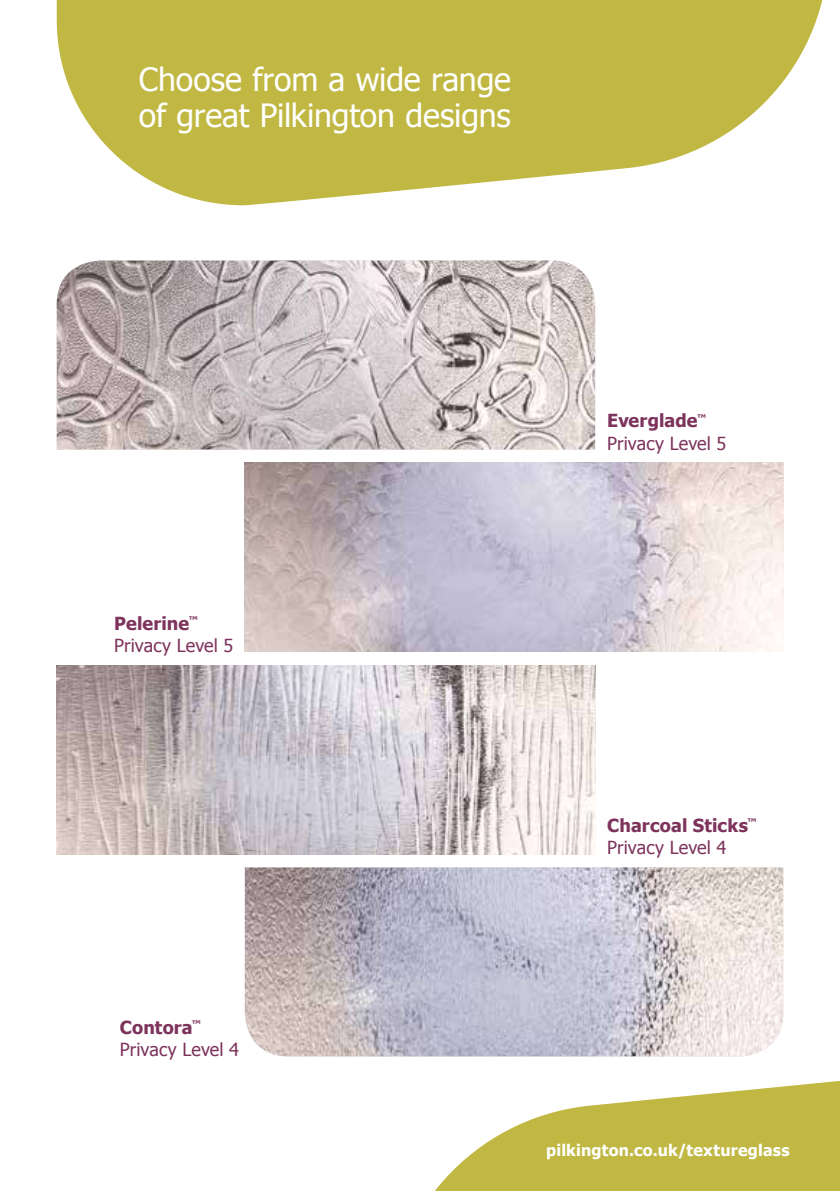
<style>
.page{position:relative;width:840px;height:1191px;background:#fff}
.page>*{position:absolute;margin:0;border:0;box-sizing:border-box;transform-origin:0 0}
.t1{font:32px/36px "Tahoma";letter-spacing:-.005em;color:#fff}
.t2{font:18px/22px "Tahoma";letter-spacing:.005em;color:#7d335c}
.t3{font:700 18px/22px "Tahoma";letter-spacing:.015em;color:#7d335c}
.t4{font:700 16px "Tahoma";letter-spacing:.015em;color:#fff}
.s1{font-weight:700}
.s2{font-weight:400}
</style>
<div class="page">
<svg style="left:435px;top:1081px;width:404px;height:110px;fill:#c0b842"></svg>
<svg style="left:57px;top:0;width:766px;height:205px;fill:#c0b842"></svg>
<img style="left:245px;top:867px;width:537px;height:189px">
<img style="left:57px;top:665px;width:537px;height:189px">
<img style="left:245px;top:463px;width:537px;height:189px">
<img style="left:57px;top:260px;width:537px;height:189px">
<h1 class="t1" style="left:139px;top:60px;width:373px">Choose from a wide range of great Pilkington designs</h1>
<p class="t2" style="left:114px;top:611px;width:121px"><span class="s1">Pelerine</span><sup>™<br></sup>Privacy Level 5</p>
<p class="t2" style="left:120px;top:1016px;width:121px"><span class="s1">Contora</span><sup>™<br></sup>Privacy Level 4</p>
<p class="t2" style="left:607px;top:409px;width:121px"><span class="s1">Everglade</span><sup>™<br></sup>Privacy Level 5</p>
<p class="t3" style="left:607px;top:813px;width:151px">Charcoal Sticks<sup>™<br></sup><span class="s2">Privacy Level 4</span></p>
<p class="t4" style="left:546px;top:1139px;width:245px">pilkington.co.uk/textureglass</p>
</div>
